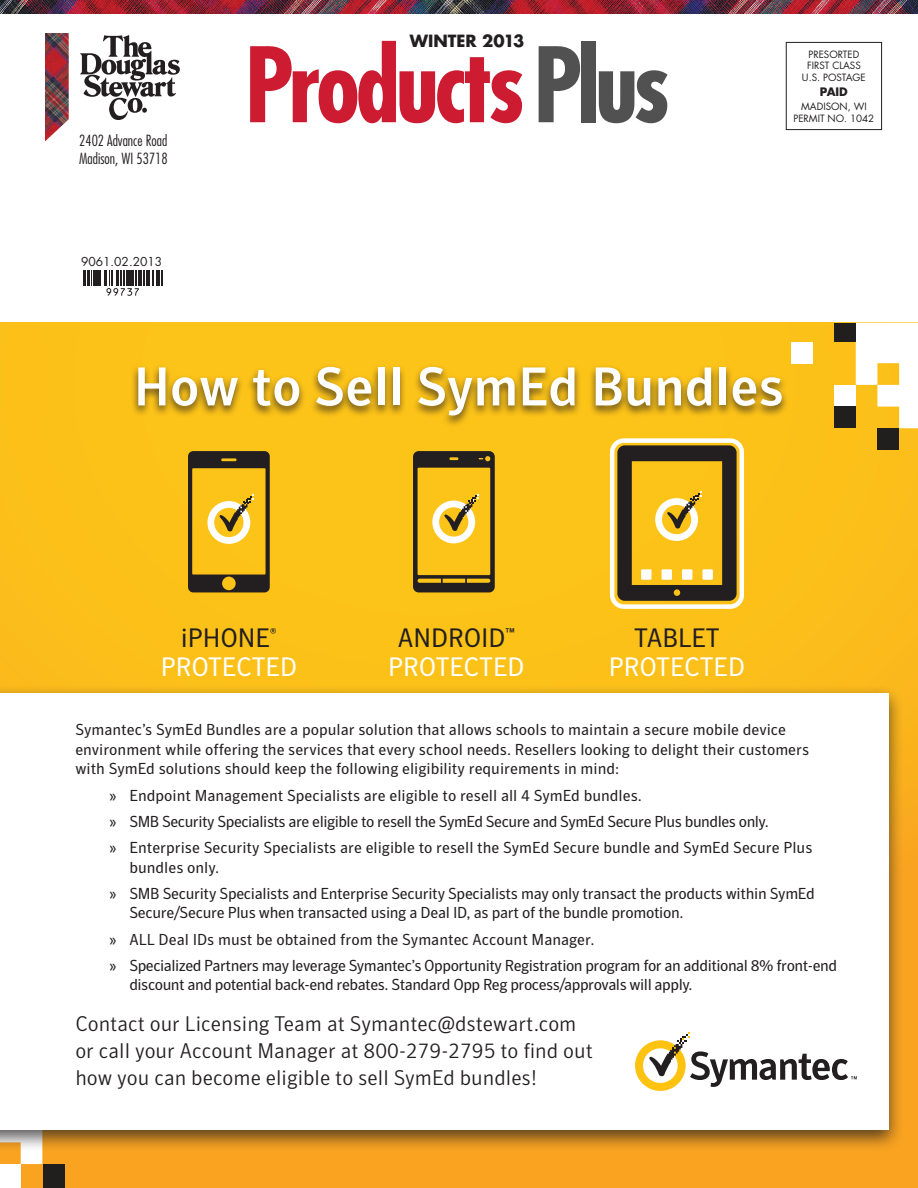
<style>
.page{position:relative;width:918px;height:1188px;background:#fff}
.page>*{position:absolute;margin:0;border:0;box-sizing:border-box;transform-origin:0 0}
.t1{font:700 condensed 100.8px "Futura";letter-spacing:-.045em;color:#cd1c32}
.t2{font:500 54px "Symantec Sans";color:#fff}
.t3{font:26.4px/28.3px "Symantec Sans";letter-spacing:-.005em;color:#fff;text-align:center}
.t4{font:300 21px/27px "Symantec Sans";color:#231f20}
.t5{font:700 16.35px "Futura";color:#231f20}
.t6{font:15.75px/19.5px "Symantec Sans";color:#231f20}
.t7{font:15.75px/19.5px "Symantec Sans";letter-spacing:-.03em;color:#231f20}
.t8{font:15.75px/19.5px "Symantec Sans";letter-spacing:-.02em;color:#231f20}
.t9{font:300 condensed 15px "Futura";color:#231f20}
.t10{font:12px "Futura";color:#231f20}
.t11{font:700 11.4px "Futura";color:#231f20}
.t12{font:9.75px/11.4px "Futura";color:#231f20}
.s1{color:#525152}
.s2{color:#231f20}
</style>
<div class="page">
<img style="left:0;top:0;width:918px;height:13px">
<img style="left:45px;top:33px;width:24px;height:108px">
<svg style="left:80px;top:35px;width:100px;height:85px"></svg>
<div style="left:786px;top:42px;width:96px;height:88px;border:1px solid #231f20"></div>
<svg style="left:83px;top:271px;width:79px;height:25px"></svg>
<div style="left:0;top:323px;width:918px;height:865px;background:linear-gradient(to bottom,#fdc817,#f89c22)"></div>
<div style="left:43px;top:1165px;width:22px;height:23px;background:#211e1e"></div>
<svg style="left:0;top:1152px;width:86px;height:12px"></svg>
<div style="left:0;top:1164px;width:21px;height:24px;background:#fff"></div>
<svg style="left:856px;top:323px;width:62px;height:105px"></svg>
<div style="left:791px;top:342px;width:21px;height:22px;background:#fff"></div>
<div style="left:834px;top:385px;width:22px;height:22px;background:#fff"></div>
<div style="left:834px;top:323px;width:22px;height:19px;background:#211e1e"></div>
<div style="left:877px;top:428px;width:22px;height:22px;background:#211e1e"></div>
<div style="left:834px;top:407px;width:22px;height:21px;background:#211e1e"></div>
<div style="left:0;top:685px;width:904px;height:467px;background:#231f20;opacity:.75"></div>
<div style="left:0;top:693px;width:889px;height:437px;background:#fff"></div>
<svg style="left:413px;top:451px;width:82px;height:141px;background:#b89329"></svg>
<svg style="left:188px;top:451px;width:82px;height:141px;background:#b59029"></svg>
<svg style="left:610px;top:438px;width:134px;height:171px;background:#b5963f"></svg>
<div style="left:131px;top:364px;width:658px;height:64px;background:#231f20;opacity:.75"></div>
<svg style="left:635px;top:1032px;width:222px;height:59px"></svg>
<p class="t9" style="left:79px;top:131px;width:90px">2402 Advance Road</p>
<p class="t9" style="left:79px;top:149px;width:90px">Madison, WI 53718</p>
<p class="t10" style="left:81px;top:254px;width:83px">9061.02.2013</p>
<p class="t5" style="left:410px;top:29px;width:116px">WINTER 2013</p>
<p class="t1" style="left:245px;top:20px;width:427px">Products<span class="s1">Plus</span></p>
<p class="t12" style="left:807px;top:49px;width:55px">PRESORTED<br>FIRST CLASS</p>
<p class="t12" style="left:802px;top:71px;width:65px">U.S. POSTAGE</p>
<p class="t11" style="left:820px;top:83px;width:29px">PAID</p>
<p class="t12" style="left:801px;top:101px;width:67px">MADISON, WI</p>
<p class="t12" style="left:794px;top:112px;width:82px">PERMIT NO. 1042</p>
<p class="t2" style="left:134px;top:357px;width:652px">How to Sell SymEd Bundles</p>
<p class="t3" style="left:161px;top:624px;width:138px"><span class="s2">iPHONE</span><sup>®<br></sup>PROTECTED</p>
<p class="t3" style="left:388px;top:624px;width:138px"><span class="s2">ANDROID</span><sup>™<br></sup>PROTECTED</p>
<p class="t3" style="left:609px;top:624px;width:138px"><span class="s2">TABLET<br></span>PROTECTED</p>
<p class="t6" style="left:75px;top:720px;width:735px">Symantec’s SymEd Bundles are a popular solution that allows schools to maintain a secure mobile device environment while offering the services that every school needs. Resellers looking to delight their customers with SymEd solutions should keep the following eligibility requirements in mind:</p>
<p class="t6" style="left:109px;top:785px;width:534px">» Endpoint Management Specialists are eligible to resell all 4 SymEd bundles.</p>
<p class="t7" style="left:109px;top:812px;width:661px">» SMB Security Specialists are eligible to resell the SymEd Secure and SymEd Secure Plus bundles only.</p>
<p class="t6" style="left:129px;top:838px;width:685px;text-indent:-20px">» Enterprise Security Specialists are eligible to resell the SymEd Secure bundle and SymEd Secure Plus bundles only.</p>
<p class="t8" style="left:129px;top:884px;width:687px;text-indent:-20px">» SMB Security Specialists and Enterprise Security Specialists may only transact the products within SymEd<br>Secure/Secure Plus when transacted using a Deal ID, as part of the bundle promotion.</p>
<p class="t6" style="left:109px;top:929px;width:487px">» ALL Deal IDs must be obtained from the Symantec Account Manager.</p>
<p class="t7" style="left:129px;top:956px;width:709px;text-indent:-20px">» Specialized Partners may leverage Symantec’s Opportunity Registration program for an additional 8% front-end discount and potential back-end rebates. Standard Opp Reg process/approvals will apply.</p>
<p class="t4" style="left:75px;top:1010px;width:519px">Contact our Licensing Team at Symantec@dstewart.com or call your Account Manager at 800-279-2795 to find out how you can become eligible to sell SymEd bundles!</p>
</div>
